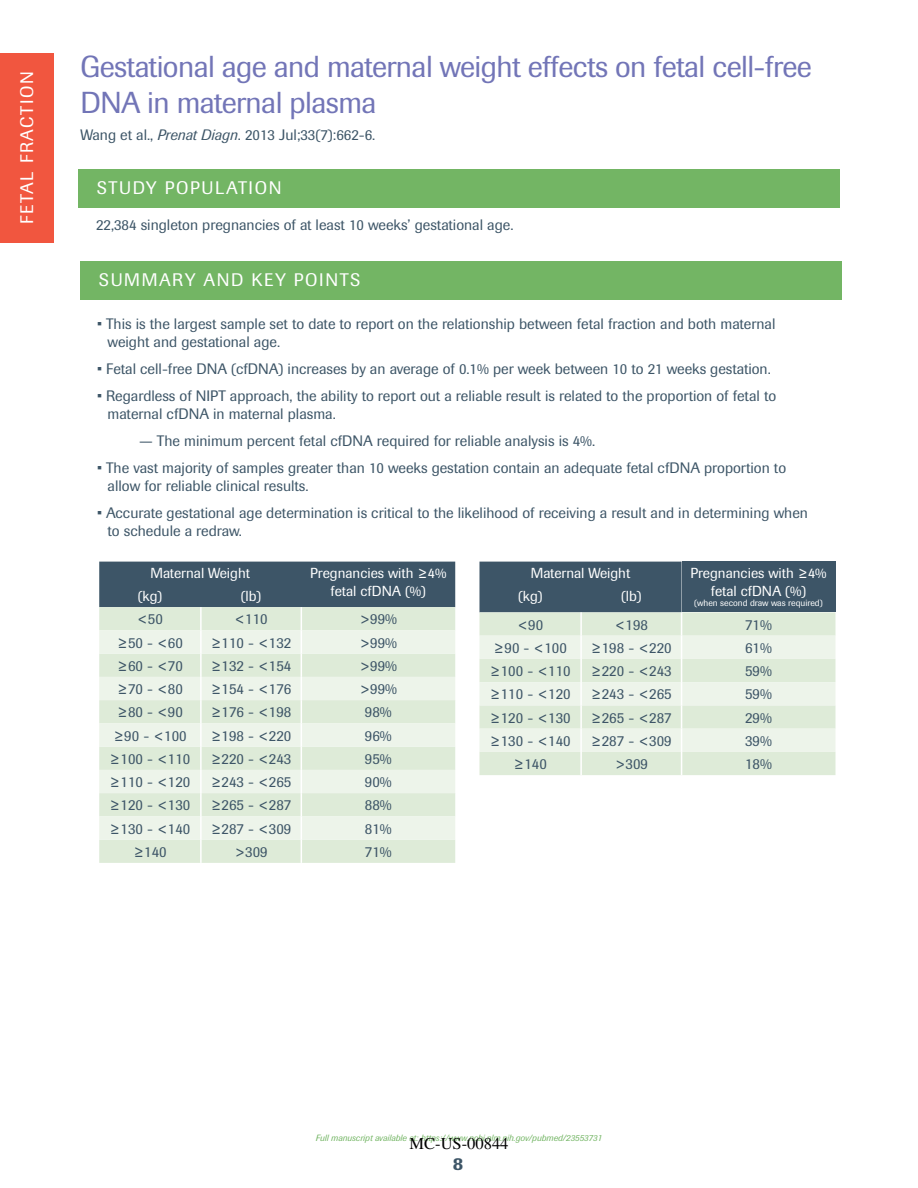
<style>
.page{position:relative;width:918px;height:1188px;background:#fff}
.page>*{position:absolute;margin:0;border:0;box-sizing:border-box;transform-origin:0 0}
.t1{font:30px/36px "Imago";letter-spacing:-.02em;color:#7275b7}
.t2{font:18px "Imago";letter-spacing:.09em;color:#fff}
.t3{font:500 18px "Imago";color:#3d5567}
.t4{font:16.5px "Free Serif";color:#000}
.t5{font:15px/18px "Imago";color:#3d5567}
.t6{font:14.4px/17.2px "Imago";color:#fff;text-align:center}
.t7{font:italic 9px "Imago";color:#73b564}
.t8{font:9px "Imago";color:#fff}
.s1{font-style:italic}
</style>
<div class="page">
<div style="left:0;top:54px;width:53px;height:189px;background:#f1563f"></div>
<div style="left:78px;top:169px;width:762px;height:39px;background:#73b564"></div>
<div style="left:80px;top:261px;width:762px;height:39px;background:#73b564"></div>
<svg style="left:99px;top:562px;width:356px;height:301px;background:#cbd8ce"></svg>
<hr style="left:200px;top:607px;width:2px;height:23px;background:#fff">
<hr style="left:200px;top:630px;width:2px;height:24px;background:#fff">
<hr style="left:200px;top:654px;width:2px;height:23px;background:#fff">
<hr style="left:200px;top:677px;width:2px;height:23px;background:#fff">
<hr style="left:200px;top:700px;width:2px;height:23px;background:#fff">
<hr style="left:200px;top:723px;width:2px;height:24px;background:#fff">
<hr style="left:200px;top:747px;width:2px;height:23px;background:#fff">
<hr style="left:200px;top:770px;width:2px;height:23px;background:#fff">
<hr style="left:200px;top:793px;width:2px;height:23px;background:#fff">
<hr style="left:200px;top:816px;width:2px;height:24px;background:#fff">
<hr style="left:200px;top:840px;width:2px;height:23px;background:#fff">
<svg style="left:479px;top:562px;width:356px;height:213px;background:#bdcbc4"></svg>
<hr style="left:580px;top:612px;width:2px;height:24px;background:#fff">
<hr style="left:580px;top:636px;width:2px;height:23px;background:#fff">
<hr style="left:580px;top:659px;width:2px;height:23px;background:#fff">
<hr style="left:580px;top:682px;width:2px;height:23px;background:#fff">
<hr style="left:580px;top:705px;width:2px;height:24px;background:#fff">
<hr style="left:580px;top:729px;width:2px;height:23px;background:#fff">
<hr style="left:580px;top:752px;width:2px;height:23px;background:#fff">
<p class="t2" style="left:15px;top:224px;width:155px;rotate:-90deg">FETAL FRACTION</p>
<h1 class="t1" style="left:80px;top:48px;width:733px">Gestational age and maternal weight effects on fetal cell-free<br>DNA in maternal plasma</h1>
<p class="t5" style="left:80px;top:126px;width:297px">Wang et al., <span class="s1">Prenat Diagn</span>. 2013 Jul;33(7):662-6.</p>
<p class="t2" style="left:97px;top:176px;width:186px">STUDY POPULATION</p>
<p class="t5" style="left:96px;top:216px;width:419px">22,384 singleton pregnancies of at least 10 weeks’ gestational age.</p>
<p class="t2" style="left:99px;top:268px;width:262px">SUMMARY AND KEY POINTS</p>
<p class="t5" style="left:108px;top:314px;width:669px;text-indent:-10px">• This is the largest sample set to date to report on the relationship between fetal fraction and both maternal weight and gestational age.</p>
<p class="t5" style="left:97px;top:359px;width:675px">• Fetal cell-free DNA (cfDNA) increases by an average of 0.1% per week between 10 to 21 weeks gestation.</p>
<p class="t5" style="left:108px;top:386px;width:670px;text-indent:-10px">• Regardless of NIPT approach, the ability to report out a reliable result is related to the proportion of fetal to maternal cfDNA in maternal plasma.</p>
<p class="t5" style="left:139px;top:431px;width:458px">— The minimum percent fetal cfDNA required for reliable analysis is 4%.</p>
<p class="t5" style="left:108px;top:458px;width:680px;text-indent:-10px">• The vast majority of samples greater than 10 weeks gestation contain an adequate fetal cfDNA proportion to allow for reliable clinical results.</p>
<p class="t5" style="left:108px;top:503px;width:702px;text-indent:-10px">• Accurate gestational age determination is critical to the likelihood of receiving a result and in determining when to schedule a redraw.</p>
<p class="t6" style="left:151px;top:565px;width:101px">Maternal Weight</p>
<p class="t6" style="left:310px;top:565px;width:138px">Pregnancies with ≥4% fetal cfDNA (%)</p>
<p class="t6" style="left:531px;top:565px;width:101px">Maternal Weight</p>
<p class="t6" style="left:690px;top:565px;width:138px">Pregnancies with ≥4% fetal cfDNA (%)</p>
<p class="t8" style="left:694px;top:597px;width:130px">(when second draw was required)</p>
<p class="t6" style="left:518px;top:587px;width:26px">(kg)</p>
<p class="t6" style="left:621px;top:587px;width:22px">(lb)</p>
<p class="t5" style="left:517px;top:615px;width:27px">&lt;90</p>
<p class="t5" style="left:615px;top:615px;width:35px">&lt;198</p>
<p class="t5" style="left:745px;top:615px;width:28px">71%</p>
<p class="t5" style="left:494px;top:639px;width:75px">≥90 - &lt;100</p>
<p class="t5" style="left:591px;top:639px;width:82px">≥198 - &lt;220</p>
<p class="t5" style="left:745px;top:639px;width:28px">61%</p>
<p class="t5" style="left:490px;top:662px;width:82px">≥100 - &lt;110</p>
<p class="t5" style="left:591px;top:662px;width:82px">≥220 - &lt;243</p>
<p class="t5" style="left:745px;top:662px;width:28px">59%</p>
<p class="t5" style="left:490px;top:685px;width:82px">≥110 - &lt;120</p>
<p class="t5" style="left:591px;top:685px;width:82px">≥243 - &lt;265</p>
<p class="t5" style="left:745px;top:685px;width:28px">59%</p>
<p class="t5" style="left:490px;top:708px;width:82px">≥120 - &lt;130</p>
<p class="t5" style="left:591px;top:708px;width:82px">≥265 - &lt;287</p>
<p class="t5" style="left:745px;top:708px;width:28px">29%</p>
<p class="t5" style="left:490px;top:732px;width:82px">≥130 - &lt;140</p>
<p class="t5" style="left:591px;top:732px;width:82px">≥287 - &lt;309</p>
<p class="t5" style="left:745px;top:732px;width:28px">39%</p>
<p class="t5" style="left:514px;top:755px;width:35px">≥140</p>
<p class="t5" style="left:615px;top:755px;width:35px">&gt;309</p>
<p class="t5" style="left:745px;top:755px;width:28px">18%</p>
<p class="t6" style="left:138px;top:587px;width:26px">(kg)</p>
<p class="t6" style="left:241px;top:587px;width:22px">(lb)</p>
<p class="t5" style="left:137px;top:610px;width:27px">&lt;50</p>
<p class="t5" style="left:234px;top:610px;width:35px">&lt;110</p>
<p class="t5" style="left:359px;top:610px;width:39px">&gt;99%</p>
<p class="t5" style="left:117px;top:633px;width:67px">≥50 - &lt;60</p>
<p class="t5" style="left:211px;top:633px;width:82px">≥110 - &lt;132</p>
<p class="t5" style="left:359px;top:633px;width:39px">&gt;99%</p>
<p class="t5" style="left:117px;top:657px;width:67px">≥60 - &lt;70</p>
<p class="t5" style="left:211px;top:657px;width:82px">≥132 - &lt;154</p>
<p class="t5" style="left:359px;top:657px;width:39px">&gt;99%</p>
<p class="t5" style="left:117px;top:680px;width:67px">≥70 - &lt;80</p>
<p class="t5" style="left:211px;top:680px;width:82px">≥154 - &lt;176</p>
<p class="t5" style="left:359px;top:680px;width:39px">&gt;99%</p>
<p class="t5" style="left:117px;top:703px;width:67px">≥80 - &lt;90</p>
<p class="t5" style="left:211px;top:703px;width:82px">≥176 - &lt;198</p>
<p class="t5" style="left:365px;top:703px;width:28px">98%</p>
<p class="t5" style="left:113px;top:726px;width:75px">≥90 - &lt;100</p>
<p class="t5" style="left:211px;top:726px;width:82px">≥198 - &lt;220</p>
<p class="t5" style="left:365px;top:726px;width:28px">96%</p>
<p class="t5" style="left:110px;top:750px;width:82px">≥100 - &lt;110</p>
<p class="t5" style="left:211px;top:750px;width:82px">≥220 - &lt;243</p>
<p class="t5" style="left:365px;top:750px;width:28px">95%</p>
<p class="t5" style="left:110px;top:773px;width:82px">≥110 - &lt;120</p>
<p class="t5" style="left:211px;top:773px;width:82px">≥243 - &lt;265</p>
<p class="t5" style="left:365px;top:773px;width:28px">90%</p>
<p class="t5" style="left:110px;top:796px;width:82px">≥120 - &lt;130</p>
<p class="t5" style="left:211px;top:796px;width:82px">≥265 - &lt;287</p>
<p class="t5" style="left:365px;top:796px;width:28px">88%</p>
<p class="t5" style="left:110px;top:819px;width:82px">≥130 - &lt;140</p>
<p class="t5" style="left:211px;top:819px;width:82px">≥287 - &lt;309</p>
<p class="t5" style="left:365px;top:819px;width:28px">81%</p>
<p class="t5" style="left:133px;top:843px;width:35px">≥140</p>
<p class="t5" style="left:234px;top:843px;width:35px">&gt;309</p>
<p class="t5" style="left:365px;top:843px;width:28px">71%</p>
<p class="t7" style="left:316px;top:1132px;width:288px">Full manuscript available at: https://www.ncbi.nlm.nih.gov/pubmed/23553731</p>
<p class="t4" style="left:410px;top:1136px;width:100px">MC-US-00844</p>
<p class="t3" style="left:453px;top:1152px;width:12px">8</p>
</div>
